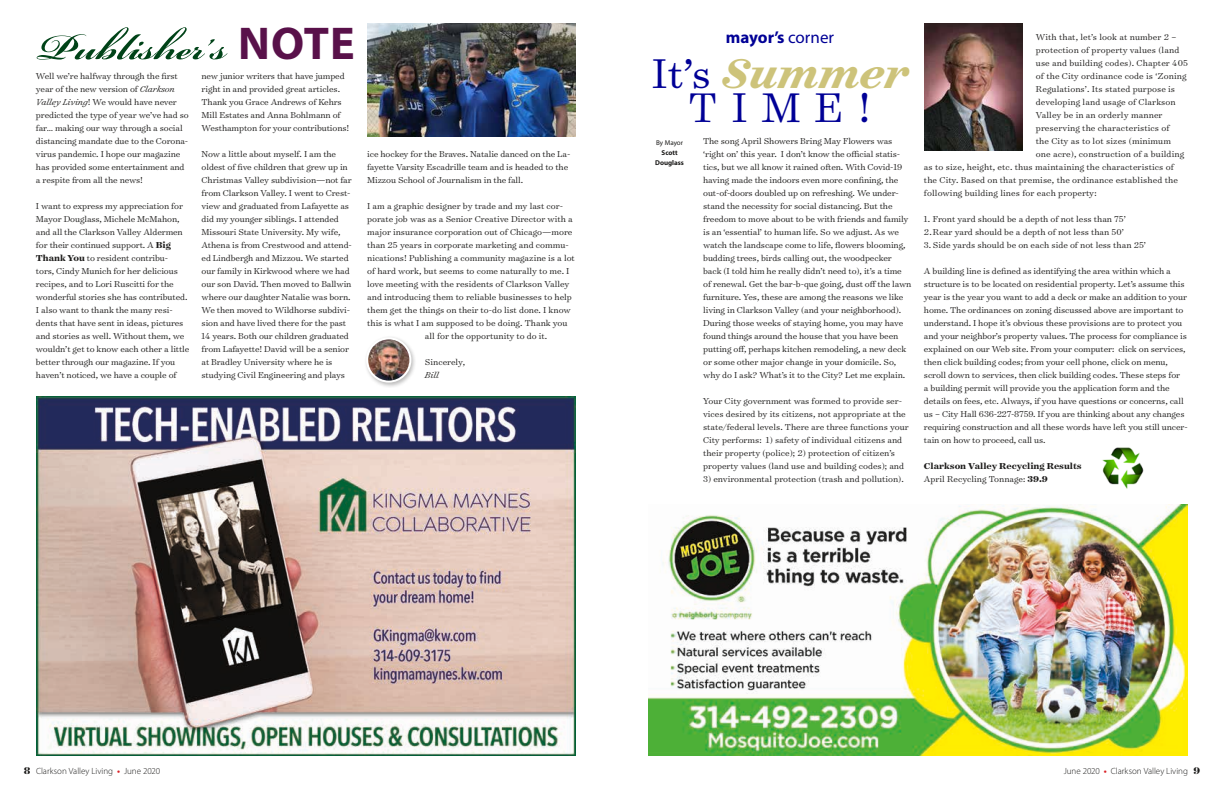
<style>
.page{position:relative;width:1224px;height:792px;background:#fff}
.page>*{position:absolute;margin:0;border:0;box-sizing:border-box;transform-origin:0 0}
.t1{font:700 55.6px "Bickham Script Pro";color:#004318}
.t2{font:300 47.1px/34px "Surveyor Text";color:#000096;text-align:center}
.t3{font:700 17px "Myriad Pro";letter-spacing:-.005em;color:#000096}
.t4{font:300 9.8px/13px "Surveyor Text";letter-spacing:-.01em;color:#1c1b1a}
.t5{font:300 9.8px "Surveyor Text";letter-spacing:.01em;color:#1c1b1a}
.t6{font:700 9.8px/13px "Surveyor Text";color:#1c1b1a}
.t7{font:italic 300 9.8px "Surveyor Text";color:#1c1b1a}
.t8{font:300 9px "Myriad Pro";color:#1c1b1a}
.t9{font:700 7px/10px "Myriad Pro";color:#1c1b1a;text-align:center}
.t10{font:7px "Myriad Pro";color:#1c1b1a}
.s1{font-family:"Myriad Pro";font-size:46.2px;color:#59114a}
.s2{font-style:italic}
.s3{font-weight:700}
.s4{font-weight:400}
.s5{font-weight:700;font-style:italic;color:#cdc37a}
.s6{font-weight:300}
.s7{font-family:"Surveyor Display";font-weight:700;font-size:11px}
.s8{font-weight:700;color:#da2228}
</style>
<div class="page">
<img style="left:648px;top:504px;width:540px;height:252px">
<img style="left:36px;top:396px;width:540px;height:360px">
<img style="left:367px;top:24px;width:209px;height:113px">
<div style="left:364px;top:335px;width:53px;height:53px;background:#1c1b1a;opacity:.3"></div>
<img style="left:367px;top:338px;width:43px;height:44px;border-radius:22px">
<div style="left:366px;top:337px;width:45px;height:46px;border:2px solid #fff;border-radius:50%"></div>
<img style="left:924px;top:24px;width:98px;height:127px">
<img style="left:1102px;top:447px;width:42px;height:42px">
<h1 class="t1" style="left:36px;top:7px;width:320px">Publisher’s <span class="s1">NOTE</span></h1>
<p class="t4" style="left:36px;top:69px;width:154px">Well we’re halfway through the first year of the new version of <span class="s2">Clarkson Valley Living</span>! We would have never predicted the type of year we’ve had so far… making our way through a social distancing mandate due to the Corona&shy;virus pandemic. I hope our magazine has provided some entertainment and a respite from all the news!</p>
<p class="t4" style="left:36px;top:199px;width:155px">I want to express my appreciation for Mayor Douglass, Michele McMahon, and all the Clarkson Valley Aldermen for their continued support. A <span class="s3">Big Thank You</span> to resident contribu-<br>tors, Cindy Munich for her delicious recipes, and to Lori Ruscitti for the wonderful stories she has contributed.<br>I also want to thank the many resi&shy;dents that have sent in ideas, pictures and stories as well. Without them, we wouldn’t get to know each other a little better through our magazine. If you haven’t noticed, we have a couple of</p>
<p class="t4" style="left:202px;top:69px;width:149px">new junior writers that have jumped right in and provided great articles.<br>Thank you Grace Andrews of Kehrs Mill Estates and Anna Bohlmann of Westhampton for your contributions!</p>
<p class="t4" style="left:202px;top:147px;width:152px">Now a little about myself. I am the oldest of five children that grew up in Christmas Valley subdivision—not far from Clarkson Valley. I went to Crest&shy;view and graduated from Lafayette as did my younger siblings. I attended Missouri State University. My wife, Athena is from Crestwood and attend&shy;ed Lindbergh and Mizzou. We started our family in Kirkwood where we had our son David. Then moved to Ballwin where our daughter Natalie was born.<br>We then moved to Wildhorse subdivi&shy;sion and have lived there for the past 14 years. Both our children graduated from Lafayette! David will be a senior at Bradley University where he is studying Civil Engineering and plays</p>
<p class="t4" style="left:367px;top:147px;width:205px">ice hockey for the Braves. Natalie danced on the La&shy;fayette Varsity Escadrille team and is headed to the<br>Mizzou School of Journalism in the fall.</p>
<p class="t4" style="left:367px;top:199px;width:197px">I am a graphic designer by trade and my last cor-</p>
<p class="t4" style="left:367px;top:212px;width:207px">porate job was as a Senior Creative Director with a</p>
<p class="t4" style="left:367px;top:225px;width:207px">major insurance corporation out of Chicago—more</p>
<p class="t4" style="left:367px;top:238px;width:203px">than 25 years in corporate marketing and commu-</p>
<p class="t4" style="left:367px;top:251px;width:209px">nications! Publishing a community magazine is a lot</p>
<p class="t4" style="left:367px;top:264px;width:204px">of hard work, but seems to come naturally to me. I</p>
<p class="t4" style="left:367px;top:277px;width:204px">love meeting with the residents of Clarkson Valley</p>
<p class="t4" style="left:367px;top:290px;width:206px">and introducing them to reliable businesses to help</p>
<p class="t4" style="left:367px;top:303px;width:205px">them get the things on their to-do list done. I know</p>
<p class="t4" style="left:367px;top:316px;width:202px">this is what I am supposed to be doing. Thank you</p>
<p class="t4" style="left:425px;top:329px;width:124px">all for the opportunity to do it.</p>
<p class="t4" style="left:425px;top:355px;width:42px">Sincerely,</p>
<p class="t7" style="left:425px;top:368px;width:16px">Bill</p>
<h3 class="t3" style="left:726px;top:26px;width:110px">mayor’s <span class="s4">corner</span></h3>
<h2 class="t2" style="left:652px;top:55px;width:258px">It’s <span class="s5">Summer<br></span>TIME!</h2>
<p class="t10" style="left:656px;top:139px;width:28px">By Mayor</p>
<p class="t9" style="left:655px;top:148px;width:30px">Scott<br>Douglass</p>
<p class="t4" style="left:703px;top:134px;width:210px">The song April Showers Bring May Flowers was ‘right on’ this year. I don’t know the official statis&shy;tics, but we all know it rained often. With Covid-19 having made the indoors even more confining, the out-of-doors doubled up on refreshing. We under&shy;stand the necessity for social distancing. But the freedom to move about to be with friends and family is an ‘essential’ to human life. So we adjust. As we watch the landscape come to life, flowers blooming, budding trees, birds calling out, the woodpecker back (I told him he really didn’t need to), it’s a time of renewal. Get the bar-b-que going, dust off the lawn furniture. Yes, these are among the reasons we like living in Clarkson Valley (and your neighborhood).<br>During those weeks of staying home, you may have found things around the house that you have been putting off, perhaps kitchen remodeling, a new deck or some other major change in your domicile. So, why do I ask? What’s it to the City? Let me explain.</p>
<p class="t4" style="left:703px;top:394px;width:207px">Your City government was formed to provide ser&shy;vices desired by its citizens, not appropriate at the state/federal levels. There are three functions your City performs: 1) safety of individual citizens and their property (police); 2) protection of citizen’s property values (land use and building codes); and</p>
<p class="t4" style="left:703px;top:472px;width:202px">3) environmental protection (trash and pollution).</p>
<p class="t5" style="left:1036px;top:31px;width:142px">With that, let’s look at number 2 –</p>
<p class="t5" style="left:1036px;top:44px;width:145px">protection of property values (land</p>
<p class="t5" style="left:1036px;top:57px;width:154px">use and building codes). Chapter 405</p>
<p class="t5" style="left:1036px;top:70px;width:152px">of the City ordinance code is ‘Zoning</p>
<p class="t5" style="left:1036px;top:83px;width:141px">Regulations’. Its stated purpose is</p>
<p class="t5" style="left:1036px;top:96px;width:141px">developing land usage of Clarkson</p>
<p class="t5" style="left:1036px;top:109px;width:128px">Valley be in an orderly manner</p>
<p class="t5" style="left:1036px;top:122px;width:135px">preserving the characteristics of</p>
<p class="t5" style="left:1036px;top:135px;width:137px">the City as to lot sizes (minimum</p>
<p class="t5" style="left:1036px;top:148px;width:150px">one acre), construction of a building</p>
<p class="t5" style="left:924px;top:161px;width:251px">as to size, height, etc. thus maintaining the characteristics of</p>
<p class="t5" style="left:924px;top:174px;width:255px">the City. Based on that premise, the ordinance established the</p>
<p class="t5" style="left:924px;top:187px;width:174px">following building lines for each property:</p>
<p class="t4" style="left:924px;top:212px;width:204px">1. Front yard should be a depth of not less than 75’<br>2.Rear yard should be a depth of not less than 50’</p>
<p class="t4" style="left:924px;top:238px;width:224px">3. Side yards should be on each side of not less than 25’</p>
<p class="t4" style="left:924px;top:264px;width:265px">A building line is defined as identifying the area within which a structure is to be located on residential property. Let’s assume this year is the year you want to add a deck or make an addition to your home. The ordinances on zoning discussed above are important to understand. I hope it’s obvious these provisions are to protect you and your neighbor’s property values. The process for compliance is explained on our Web site. From your computer: click on services, then click building codes; from your cell phone, click on menu, scroll down to services, then click building codes. These steps for<br>a building permit will provide you the application form and the details on fees, etc. Always, if you have questions or concerns, call us – City Hall 636-227-8759. If you are thinking about any changes requiring construction and all these words have left you still uncer&shy;tain on how to proceed, call us.</p>
<p class="t6" style="left:924px;top:459px;width:159px">Clarkson Valley Recycling Results<br><span class="s6">April Recycling Tonnage:</span> 39.9</p>
<p class="t8" style="left:24px;top:765px;width:138px"><span class="s7">8</span> Clarkson Valley Living <span class="s8">•</span> June 2020</p>
<p class="t8" style="left:1064px;top:765px;width:138px">June 2020 <span class="s8">•</span> Clarkson Valley Living <span class="s7">9</span></p>
</div>
